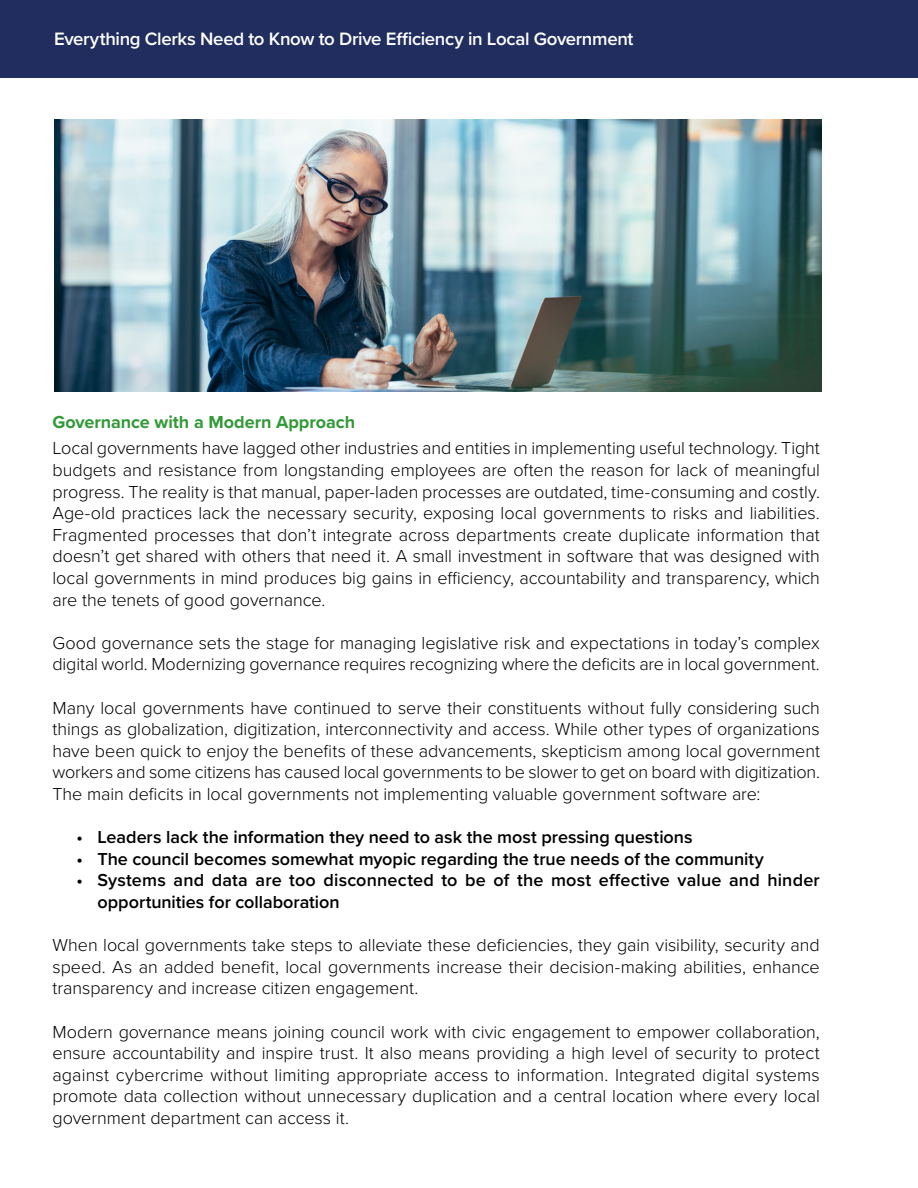
<style>
.page{position:relative;width:918px;height:1188px;background:#fff}
.page>*{position:absolute;margin:0;border:0;box-sizing:border-box;transform-origin:0 0}
.t1{font:600 18.6px "Proxima Nova";letter-spacing:-.015em;color:#fff}
.t2{font:300 18px/21.6px "Proxima Nova";letter-spacing:-.005em;color:#000;text-align:justify}
.t3{font:600 18px/21.6px "Proxima Nova";color:#000}
.t4{font:700 18px "Proxima Nova";letter-spacing:-.005em;color:#339938}
</style>
<div class="page">
<div style="left:0;top:0;width:918px;height:77px;background:#202d5e"></div>
<img style="left:54px;top:120px;width:767px;height:271px">
<p class="t1" style="left:54px;top:25px;width:581px">Everything Clerks Need to Know to Drive Efficiency in Local Government</p>
<p class="t4" style="left:52px;top:409px;width:304px">Governance with a Modern Approach</p>
<p class="t2" style="left:52px;top:437px;width:769px">Local governments have lagged other industries and entities in implementing useful technology. Tight budgets and resistance from longstanding employees are often the reason for lack of meaningful progress. The reality is that manual, paper-laden processes are outdated, time-consuming and costly.<br>Age-old practices lack the necessary security, exposing local governments to risks and liabilities.<br>Fragmented processes that don’t integrate across departments create duplicate information that doesn’t get shared with others that need it. A small investment in software that was designed with local governments in mind produces big gains in efficiency, accountability and transparency, which are the tenets of good governance.</p>
<p class="t2" style="left:52px;top:631px;width:769px">Good governance sets the stage for managing legislative risk and expectations in today’s complex digital world. Modernizing governance requires recognizing where the deficits are in local government.</p>
<p class="t2" style="left:52px;top:696px;width:769px">Many local governments have continued to serve their constituents without fully considering such things as globalization, digitization, interconnectivity and access. While other types of organizations have been quick to enjoy the benefits of these advancements, skepticism among local government workers and some citizens has caused local governments to be slower to get on board with digitization.<br>The main deficits in local governments not implementing valuable government software are:</p>
<p class="t3" style="left:76px;top:826px;width:618px">• Leaders lack the information they need to ask the most pressing questions</p>
<p class="t3" style="left:76px;top:847px;width:689px">• The council becomes somewhat myopic regarding the true needs of the community</p>
<p class="t3" style="left:98px;top:869px;width:724px;text-indent:-21px">• Systems and data are too disconnected to be of the most effective value and hinder opportunities for collaboration</p>
<p class="t2" style="left:52px;top:933px;width:769px">When local governments take steps to alleviate these deficiencies, they gain visibility, security and speed. As an added benefit, local governments increase their decision-making abilities, enhance transparency and increase citizen engagement.</p>
<p class="t2" style="left:52px;top:1020px;width:769px">Modern governance means joining council work with civic engagement to empower collaboration, ensure accountability and inspire trust. It also means providing a high level of security to protect against cybercrime without limiting appropriate access to information. Integrated digital systems promote data collection without unnecessary duplication and a central location where every local government department can access it.</p>
</div>
